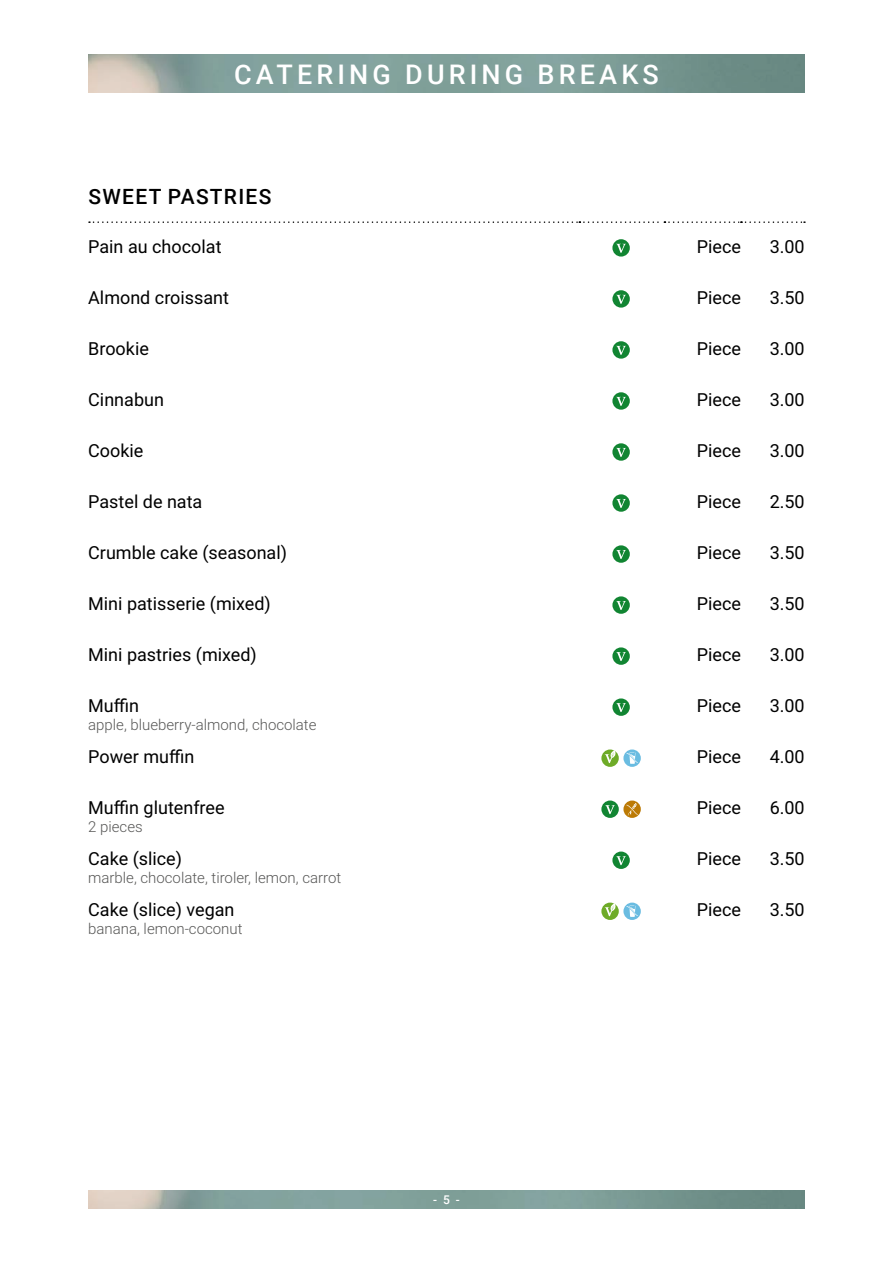
<style>
.page{position:relative;width:893px;height:1263px;background:#fff}
.page>*{position:absolute;margin:0;border:0;box-sizing:border-box;transform-origin:0 0}
.t1{font:500 27px "Roboto";letter-spacing:.155em;color:#fff}
.t2{font:500 21px "Roboto";letter-spacing:.06em;color:#000}
.t3{font:18px "Roboto";color:#000}
.t4{font:300 15px "Roboto";color:#575756}
.t5{font:500 12px "Roboto";color:#fff}
</style>
<div class="page">
<img style="left:88px;top:1190px;width:717px;height:18px">
<img style="left:88px;top:55px;width:717px;height:38px">
<svg style="left:89px;top:221px;width:716px;height:2px"></svg>
<svg style="left:612px;top:239px;width:18px;height:18px"></svg>
<svg style="left:616px;top:244px;width:10px;height:9px"></svg>
<svg style="left:612px;top:290px;width:18px;height:18px"></svg>
<svg style="left:616px;top:295px;width:10px;height:9px"></svg>
<svg style="left:612px;top:341px;width:18px;height:18px"></svg>
<svg style="left:616px;top:346px;width:10px;height:9px"></svg>
<svg style="left:612px;top:392px;width:18px;height:18px"></svg>
<svg style="left:616px;top:397px;width:10px;height:9px"></svg>
<svg style="left:612px;top:443px;width:18px;height:18px"></svg>
<svg style="left:616px;top:448px;width:10px;height:9px"></svg>
<svg style="left:612px;top:494px;width:18px;height:18px"></svg>
<svg style="left:616px;top:499px;width:10px;height:9px"></svg>
<svg style="left:612px;top:545px;width:18px;height:18px"></svg>
<svg style="left:616px;top:550px;width:10px;height:9px"></svg>
<svg style="left:612px;top:596px;width:18px;height:18px"></svg>
<svg style="left:616px;top:601px;width:10px;height:9px"></svg>
<svg style="left:612px;top:647px;width:18px;height:18px"></svg>
<svg style="left:616px;top:652px;width:10px;height:9px"></svg>
<svg style="left:612px;top:698px;width:18px;height:18px"></svg>
<svg style="left:616px;top:703px;width:10px;height:9px"></svg>
<svg style="left:601px;top:749px;width:18px;height:18px"></svg>
<svg style="left:605px;top:750px;width:11px;height:13px"></svg>
<svg style="left:623px;top:749px;width:18px;height:18px"></svg>
<svg style="left:626px;top:752px;width:12px;height:12px"></svg>
<svg style="left:601px;top:800px;width:18px;height:18px"></svg>
<svg style="left:605px;top:805px;width:10px;height:9px"></svg>
<svg style="left:623px;top:800px;width:18px;height:18px"></svg>
<svg style="left:626px;top:803px;width:12px;height:12px"></svg>
<svg style="left:612px;top:851px;width:18px;height:18px"></svg>
<svg style="left:616px;top:856px;width:10px;height:9px"></svg>
<svg style="left:601px;top:902px;width:18px;height:18px"></svg>
<svg style="left:605px;top:903px;width:11px;height:13px"></svg>
<svg style="left:623px;top:902px;width:18px;height:18px"></svg>
<svg style="left:626px;top:906px;width:12px;height:11px"></svg>
<h1 class="t1" style="left:234px;top:55px;width:426px">CATERING DURING BREAKS</h1>
<p class="t2" style="left:89px;top:182px;width:184px">SWEET PASTRIES</p>
<p class="t3" style="left:88px;top:234px;width:135px">Pain au chocolat</p>
<p class="t3" style="left:697px;top:234px;width:46px">Piece</p>
<p class="t3" style="left:770px;top:234px;width:37px">3.00</p>
<p class="t3" style="left:88px;top:285px;width:142px">Almond croissant</p>
<p class="t3" style="left:697px;top:285px;width:46px">Piece</p>
<p class="t3" style="left:770px;top:285px;width:37px">3.50</p>
<p class="t3" style="left:88px;top:336px;width:62px">Brookie</p>
<p class="t3" style="left:697px;top:336px;width:46px">Piece</p>
<p class="t3" style="left:770px;top:336px;width:37px">3.00</p>
<p class="t3" style="left:88px;top:387px;width:77px">Cinnabun</p>
<p class="t3" style="left:697px;top:387px;width:46px">Piece</p>
<p class="t3" style="left:770px;top:387px;width:37px">3.00</p>
<p class="t3" style="left:88px;top:438px;width:57px">Cookie</p>
<p class="t3" style="left:697px;top:438px;width:46px">Piece</p>
<p class="t3" style="left:770px;top:438px;width:37px">3.00</p>
<p class="t3" style="left:88px;top:489px;width:116px">Pastel de nata</p>
<p class="t3" style="left:697px;top:489px;width:46px">Piece</p>
<p class="t3" style="left:770px;top:489px;width:37px">2.50</p>
<p class="t3" style="left:88px;top:540px;width:200px">Crumble cake (seasonal)</p>
<p class="t3" style="left:697px;top:540px;width:46px">Piece</p>
<p class="t3" style="left:770px;top:540px;width:37px">3.50</p>
<p class="t3" style="left:88px;top:591px;width:184px">Mini patisserie (mixed)</p>
<p class="t3" style="left:697px;top:591px;width:46px">Piece</p>
<p class="t3" style="left:770px;top:591px;width:37px">3.50</p>
<p class="t3" style="left:88px;top:642px;width:170px">Mini pastries (mixed)</p>
<p class="t3" style="left:697px;top:642px;width:46px">Piece</p>
<p class="t3" style="left:770px;top:642px;width:37px">3.00</p>
<p class="t3" style="left:88px;top:693px;width:52px">Muffin</p>
<p class="t4" style="left:88px;top:714px;width:230px">apple, blueberry-almond, chocolate</p>
<p class="t3" style="left:697px;top:693px;width:46px">Piece</p>
<p class="t3" style="left:770px;top:693px;width:37px">3.00</p>
<p class="t3" style="left:88px;top:744px;width:108px">Power muffin</p>
<p class="t3" style="left:697px;top:744px;width:46px">Piece</p>
<p class="t3" style="left:770px;top:744px;width:37px">4.00</p>
<p class="t3" style="left:88px;top:795px;width:138px">Muffin glutenfree</p>
<p class="t4" style="left:88px;top:816px;width:56px">2 pieces</p>
<p class="t3" style="left:697px;top:795px;width:46px">Piece</p>
<p class="t3" style="left:770px;top:795px;width:37px">6.00</p>
<p class="t3" style="left:88px;top:846px;width:95px">Cake (slice)</p>
<p class="t4" style="left:88px;top:867px;width:255px">marble, chocolate, tiroler, lemon, carrot</p>
<p class="t3" style="left:88px;top:897px;width:148px">Cake (slice) vegan</p>
<p class="t4" style="left:88px;top:918px;width:156px">banana, lemon-coconut</p>
<p class="t5" style="left:433px;top:1191px;width:28px">- 5 -</p>
<p class="t3" style="left:697px;top:846px;width:46px">Piece</p>
<p class="t3" style="left:770px;top:846px;width:37px">3.50</p>
<p class="t3" style="left:697px;top:897px;width:46px">Piece</p>
<p class="t3" style="left:770px;top:897px;width:37px">3.50</p>
</div>
